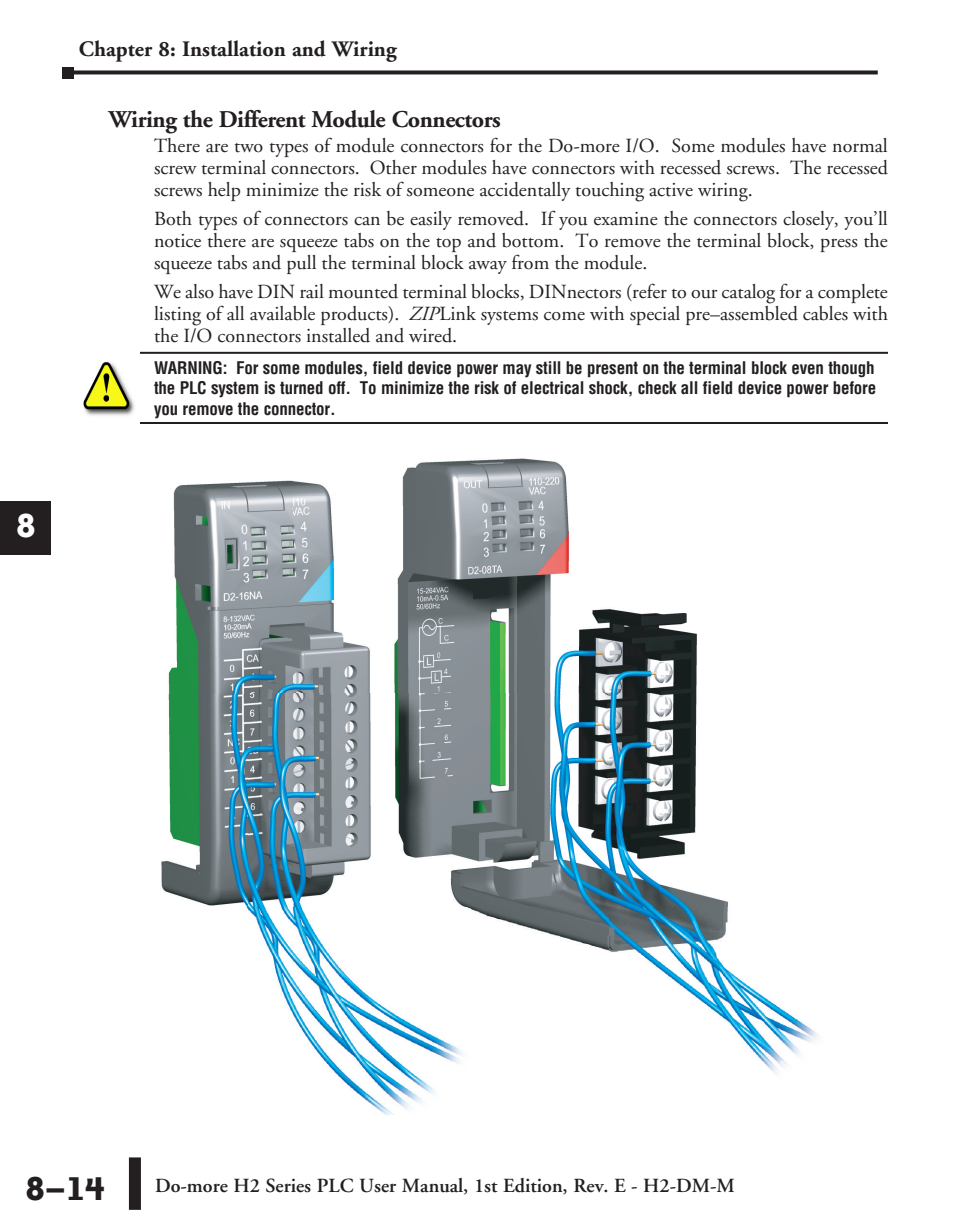
<style>
.page{position:relative;width:972px;height:1224px;background:#fff}
.page>*{position:absolute;margin:0;border:0;box-sizing:border-box;transform-origin:0 0}
.t1{font:700 40px "Bailey Sans ITC";color:#fff}
.t2{font:700 24px "Adobe Garamond";letter-spacing:-.02em;color:#231f20}
.t3{font:700 22px "Adobe Garamond";color:#231f20}
.t4{font:20px/22px "Adobe Garamond";color:#231f20;text-align:justify}
.t5{font:600 20px "Adobe Garamond";color:#231f20}
.t6{font:700 condensed 17px/20.4px "Helvetica";letter-spacing:-.01em;color:#231f20;text-align:justify}
.s1{font-style:italic}
.s2{font-family:"Bailey Sans ITC";font-weight:700;font-size:39.8px}
</style>
<div class="page">
<div style="left:129px;top:1157px;width:12px;height:53px;background:#231f20"></div>
<svg style="left:74px;top:70px;width:804px;height:4px;background:#3d393a"></svg>
<div style="left:62px;top:67px;width:12px;height:11px;background:#231f20"></div>
<div style="left:0;top:501px;width:50px;height:54px;background:#231f20"></div>
<hr style="left:140px;top:352px;width:748px;height:2px;background:#231f20">
<hr style="left:140px;top:422px;width:748px;height:2px;background:#231f20">
<img style="left:168px;top:458px;width:529px;height:236px">
<img style="left:161px;top:694px;width:87px;height:214px">
<img style="left:248px;top:694px;width:480px;height:214px">
<img style="left:247px;top:908px;width:571px;height:207px">
<img style="left:83px;top:361px;width:52px;height:55px">
<p class="t3" style="left:79px;top:37px;width:319px">Chapter 8: Installation and Wiring</p>
<h1 class="t1" style="left:16px;top:504px;width:22px">8</h1>
<p class="t2" style="left:109px;top:106px;width:393px">Wiring the Different Module Connectors</p>
<p class="t4" style="left:154px;top:135px;width:735px">There are two types of module connectors for the Do-more I/O. Some modules have normal screw terminal connectors. Other modules have connectors with recessed screws. The recessed screws help minimize the risk of someone accidentally touching active wiring.</p>
<p class="t4" style="left:154px;top:208px;width:735px">Both types of connectors can be easily removed. If you examine the connectors closely, you’ll notice there are squeeze tabs on the top and bottom. To remove the terminal block, press the squeeze tabs and pull the terminal block away from the module.</p>
<p class="t4" style="left:154px;top:281px;width:736px">We also have DIN rail mounted terminal blocks, DINnectors (refer to our catalog for a complete listing of all available products). <span class="s1">ZIP</span>Link systems come with special pre–assembled cables with the I/O connectors installed and wired.</p>
<p class="t6" style="left:154px;top:357px;width:724px">WARNING: For some modules, field device power may still be present on the terminal block even though the PLC system is turned off. To minimize the risk of electrical shock, check all field device power before you remove the connector.</p>
<p class="t5" style="left:25px;top:1174px;width:712px"><span class="s2">8–14</span> Do-more H2 Series PLC User Manual, 1st Edition, Rev. E - H2-DM-M</p>
</div>
